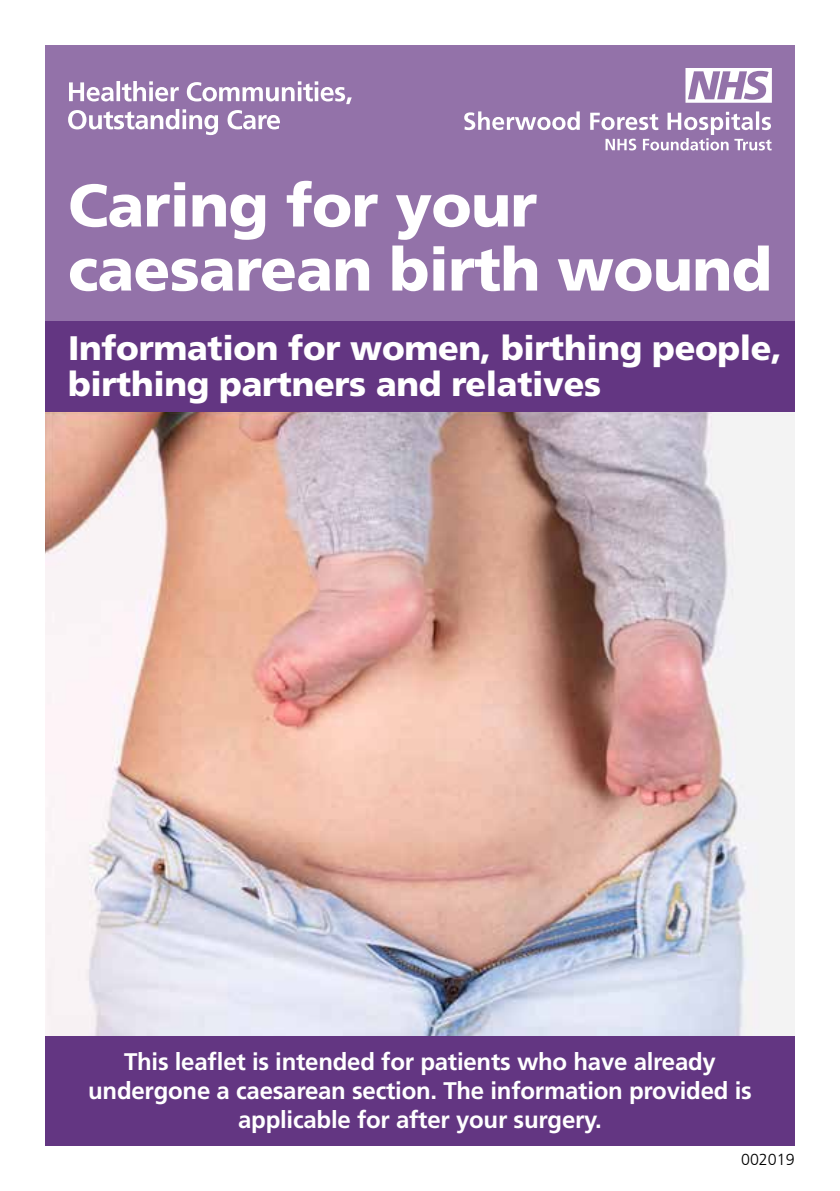
<style>
.page{position:relative;width:840px;height:1191px;background:#fff}
.page>*{position:absolute;margin:0;border:0;box-sizing:border-box;transform-origin:0 0}
.t1{font:900 60px/64px "Frutiger LT Com";letter-spacing:-.01em;color:#fff}
.t2{font:900 34px/36px "Frutiger LT Com";letter-spacing:-.01em;color:#fff}
.t3{font:700 24px/28.8px "Frutiger LT Com";letter-spacing:-.01em;color:#fff;text-align:center}
.t4{font:300 16px "Frutiger LT Com";color:#000}
</style>
<div class="page">
<img style="left:45px;top:412px;width:749px;height:624px">
<div style="left:45px;top:45px;width:749px;height:314px;background:#9372a9"></div>
<svg style="left:68px;top:81px;width:283px;height:54px"></svg>
<div style="left:45px;top:321px;width:749px;height:91px;background:#633682"></div>
<svg style="left:464px;top:111px;width:307px;height:39px"></svg>
<svg style="left:685px;top:68px;width:86px;height:35px"></svg>
<div style="left:45px;top:1036px;width:749px;height:109px;background:#633682"></div>
<h1 class="t1" style="left:68px;top:173px;width:705px">Caring for your caesarean birth wound</h1>
<h2 class="t2" style="left:68px;top:330px;width:714px">Information for women, birthing people, birthing partners and relatives</h2>
<p class="t3" style="left:88px;top:1047px;width:664px">This leaflet is intended for patients who have already undergone a caesarean section. The information provided is applicable for after your surgery.</p>
<p class="t4" style="left:740px;top:1149px;width:55px">002019</p>
</div>
